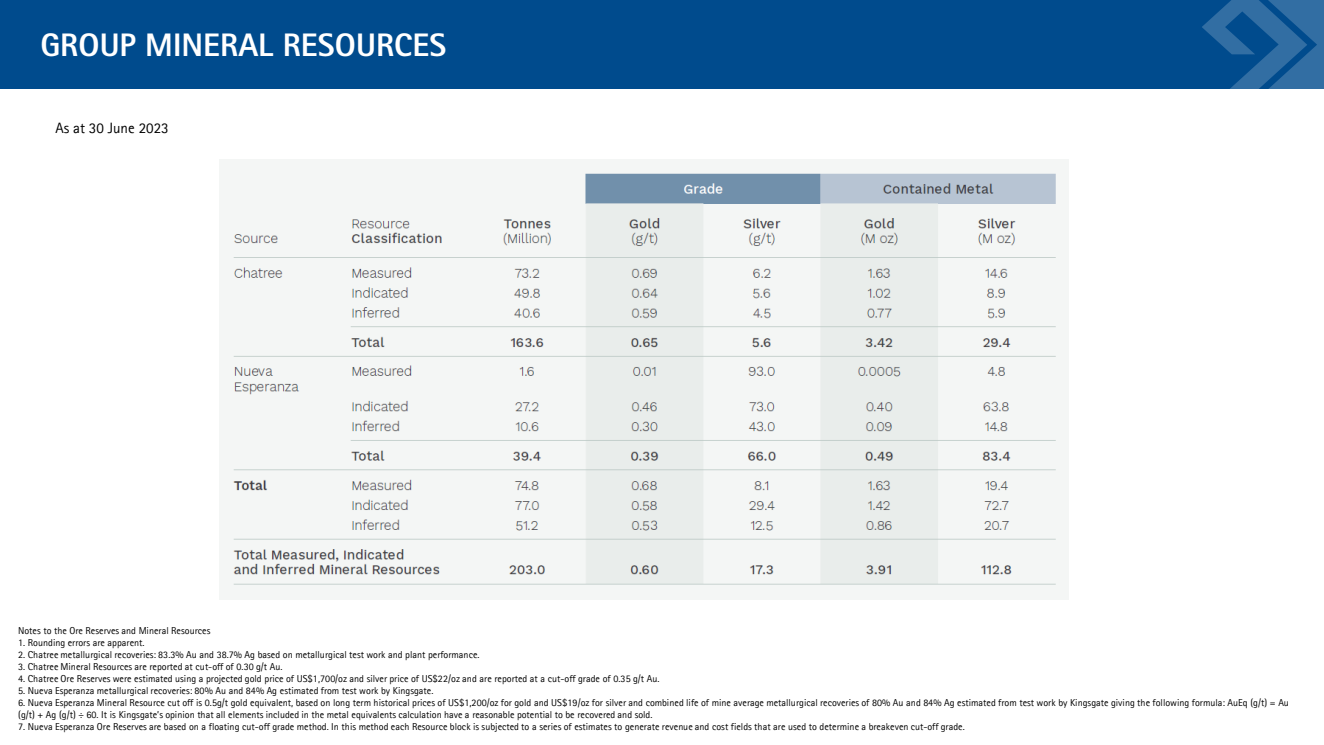
<style>
.page{position:relative;width:1324px;height:745px;background:#fff}
.page>*{position:absolute;margin:0;border:0;box-sizing:border-box;transform-origin:0 0}
.t1{font:800 32.5px "Agfa Rotis Sans Serif";color:#fff}
.t2{font:15px "Agfa Rotis Sans Serif";color:#000}
.t3{font:10px/12px "Agfa Rotis Sans Serif";color:#000}
</style>
<div class="page">
<div style="left:0;top:0;width:1323px;height:89px;background:#004b8d"></div>
<svg style="left:1202px;top:0;width:121px;height:89px"></svg>
<img style="left:219px;top:160px;width:849px;height:439px">
<h2 class="t1" style="left:40px;top:24px;width:407px">GROUP MINERAL RESOURCES</h2>
<p class="t2" style="left:55px;top:119px;width:115px">As at 30 June 2023</p>
<p class="t3" style="left:18px;top:624px;width:194px">Notes to the Ore Reserves and Mineral Resources</p>
<p class="t3" style="left:18px;top:636px;width:128px">1. Rounding errors are apparent.</p>
<p class="t3" style="left:18px;top:648px;width:463px">2. Chatree metallurgical recoveries: 83.3% Au and 38.7% Ag based on metallurgical test work and plant performance.</p>
<p class="t3" style="left:18px;top:660px;width:266px">3. Chatree Mineral Resources are reported at cut-off of 0.30 g/t Au.</p>
<p class="t3" style="left:18px;top:672px;width:643px">4. Chatree Ore Reserves were estimated using a projected gold price of US$1,700/oz and silver price of US$22/oz and are reported at a cut-off grade of 0.35 g/t Au.</p>
<p class="t3" style="left:18px;top:684px;width:417px">5. Nueva Esperanza metallurgical recoveries: 80% Au and 84% Ag estimated from test work by Kingsgate.</p>
<p class="t3" style="left:18px;top:696px;width:1272px">6. Nueva Esperanza Mineral Resource cut off is 0.5g/t gold equivalent, based on long term historical prices of US$1,200/oz for gold and US$19/oz for silver and combined life of mine average metallurgical recoveries of 80% Au and 84% Ag estimated from test work by Kingsgate giving the following formula: AuEq (g/t) = Au (g/t) + Ag (g/t) ÷ 60. It is Kingsgate’s opinion that all elements included in the metal equivalents calculation have a reasonable potential to be recovered and sold.</p>
<p class="t3" style="left:18px;top:720px;width:948px">7. Nueva Esperanza Ore Reserves are based on a floating cut-off grade method. In this method each Resource block is subjected to a series of estimates to generate revenue and cost fields that are used to determine a breakeven cut-off grade.</p>
</div>
